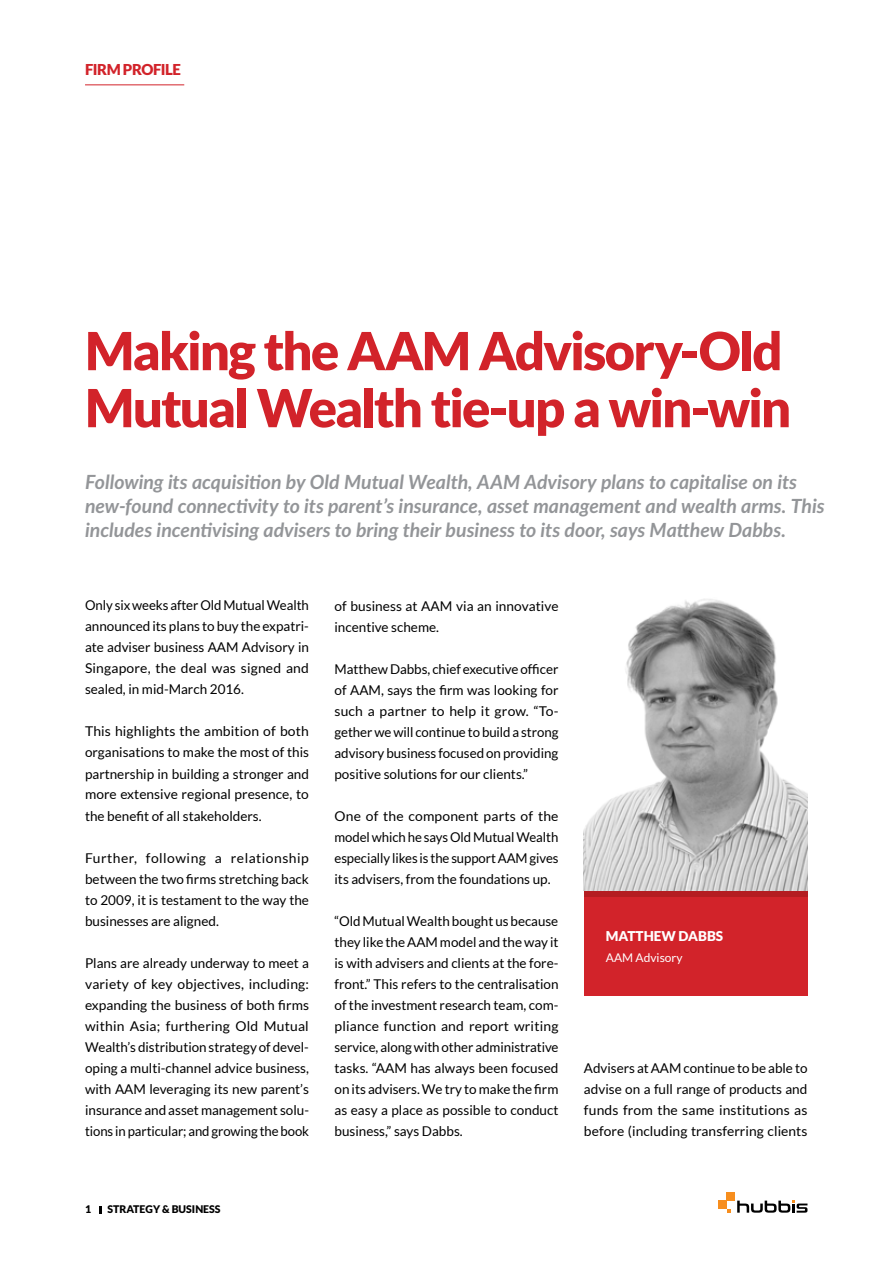
<style>
.page{position:relative;width:893px;height:1263px;background:#fff}
.page>*{position:absolute;margin:0;border:0;box-sizing:border-box;transform-origin:0 0}
.t1{font:900 52.5px/57px "Lato";letter-spacing:-.04em;color:#d2232a}
.t2{font:italic 700 19.5px/24px "Lato";color:#939598}
.t3{font:900 15px "Lato";letter-spacing:-.035em;color:#d2232a}
.t4{font:13.5px/21px "Lato";color:#000;text-align:justify}
.t5{font:900 13.5px "Lato";color:#fff}
.t6{font:12px "Lato";color:#fff}
.t7{font:900 10.5px "Lato";color:#000}
</style>
<div class="page">
<hr style="left:85px;top:84px;width:99px;height:1px;background:#d2232a">
<svg style="left:99px;top:1206px;width:2px;height:7px"></svg>
<div style="left:584px;top:890px;width:224px;height:106px;background:#d2232a"></div>
<div style="left:584px;top:890px;width:224px;height:7px;background:#b41d21"></div>
<img style="left:584px;top:599px;width:224px;height:291px">
<svg style="left:737px;top:1200px;width:70px;height:13px"></svg>
<div style="left:727px;top:1192px;width:8px;height:8px;background:#f78e1e"></div>
<div style="left:718px;top:1200px;width:9px;height:9px;background:#f78e1e"></div>
<p class="t3" style="left:85px;top:61px;width:97px">FIRM PROFILE</p>
<h1 class="t1" style="left:85px;top:321px;width:708px">Making the AAM Advisory-Old<br>Mutual Wealth tie-up a win-win</h1>
<p class="t2" style="left:85px;top:469px;width:741px">Following its acquisition by Old Mutual Wealth, AAM Advisory plans to capitalise on its new-found connectivity to its parent’s insurance, asset management and wealth arms. This includes incentivising advisers to bring their business to its door, says Matthew Dabbs.</p>
<p class="t4" style="left:85px;top:595px;width:225px">Only six weeks after Old Mutual Wealth announced its plans to buy the expatri&shy;ate adviser business AAM Advisory in Singapore, the deal was signed and sealed, in mid-March 2016.</p>
<p class="t4" style="left:85px;top:721px;width:225px">This highlights the ambition of both organisations to make the most of this partnership in building a stronger and more extensive regional presence, to the benefit of all stakeholders.</p>
<p class="t4" style="left:85px;top:847px;width:225px">Further, following a relationship between the two firms stretching back to 2009, it is testament to the way the businesses are aligned.</p>
<p class="t4" style="left:85px;top:952px;width:226px">Plans are already underway to meet a variety of key objectives, including: expanding the business of both firms within Asia; furthering Old Mutual Wealth’s distribution strategy of devel&shy;oping a multi-channel advice business, with AAM leveraging its new parent’s insurance and asset management solu&shy;tions in particular; and growing the book</p>
<p class="t4" style="left:334px;top:595px;width:226px">of business at AAM via an innovative incentive scheme.</p>
<p class="t4" style="left:334px;top:658px;width:226px">Matthew Dabbs, chief executive officer of AAM, says the firm was looking for such a partner to help it grow. “To&shy;gether we will continue to build a strong advisory business focused on providing positive solutions for our clients.”</p>
<p class="t4" style="left:334px;top:805px;width:226px">One of the component parts of the model which he says Old Mutual Wealth especially likes is the support AAM gives its advisers, from the foundations up.</p>
<p class="t4" style="left:334px;top:910px;width:226px">“Old Mutual Wealth bought us because they like the AAM model and the way it is with advisers and clients at the fore&shy;front.” This refers to the centralisation of the investment research team, com&shy;pliance function and report writing service, along with other administrative tasks. “AAM has always been focused on its advisers. We try to make the firm as easy a place as possible to conduct business,” says Dabbs.</p>
<p class="t5" style="left:606px;top:928px;width:92px">Matthew Dabbs</p>
<p class="t6" style="left:606px;top:951px;width:78px">AAM Advisory</p>
<p class="t4" style="left:584px;top:1057px;width:225px">Advisers at AAM continue to be able to advise on a full range of products and funds from the same institutions as before (including transferring clients</p>
<p class="t7" style="left:85px;top:1203px;width:8px">1</p>
<p class="t7" style="left:107px;top:1203px;width:115px">STRATEGY &amp; BUSINESS</p>
</div>
